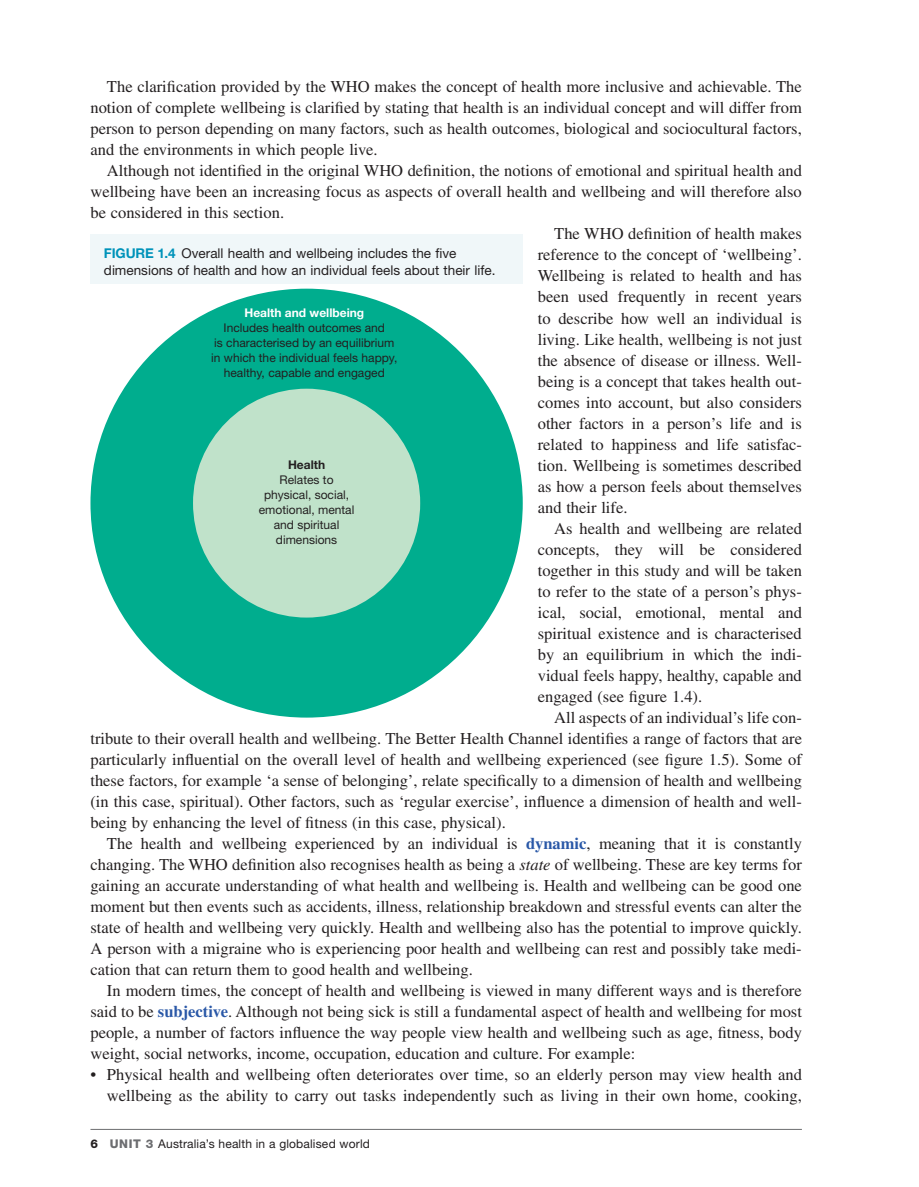
<style>
.page{position:relative;width:919px;height:1187px;background:#fff}
.page>*{position:absolute;margin:0;border:0;box-sizing:border-box;transform-origin:0 0}
.t1{font:16.5px/21px "Times LT Std";color:#231f20;text-align:justify}
.t2{font:13.5px/17.2px "Helvetica Neue LT Std";color:#231f20}
.t3{font:12px/15px "Helvetica Neue LT Std";color:#231f20;text-align:center}
.t4{font:700 12px "Helvetica Neue LT Std";color:#fff}
.t5{font:700 12px "Helvetica Neue LT Std";color:#231f20}
.s1{font-weight:700;color:#2a58a7}
.s2{font-style:italic}
.s3{font-weight:700;color:#0093ba}
.s4{font-weight:800}
.s5{font-weight:800;color:#6c6d70}
</style>
<div class="page">
<hr style="left:90px;top:1128px;width:711px;height:1px;background:#6c6d70">
<div style="left:90px;top:288px;width:432px;height:429px;background:#00ad8e;border-radius:50%"></div>
<div style="left:193px;top:388px;width:227px;height:229px;background:#c0e2ca;border-radius:50%"></div>
<div style="left:90px;top:235px;width:432px;height:49px;background:#f0f7f9"></div>
<p class="t1" style="left:90px;top:76px;width:712px;text-indent:16px">The clarification provided by the WHO makes the concept of health more inclusive and achievable. The notion of complete wellbeing is clarified by stating that health is an individual concept and will differ from person to person depending on many factors, such as health outcomes, biological and sociocultural factors, and the environments in which people live.</p>
<p class="t1" style="left:107px;top:160px;width:696px">Although not identified in the original WHO definition, the notions of emotional and spiritual health and</p>
<p class="t1" style="left:90px;top:181px;width:712px">wellbeing have been an increasing focus as aspects of overall health and wellbeing and will therefore also</p>
<p class="t1" style="left:90px;top:202px;width:195px">be considered in this section.</p>
<p class="t1" style="left:554px;top:223px;width:249px">The WHO definition of health makes</p>
<p class="t1" style="left:537px;top:244px;width:266px">reference to the concept of ‘wellbeing’.</p>
<p class="t1" style="left:537px;top:265px;width:265px">Wellbeing is related to health and has</p>
<p class="t1" style="left:537px;top:286px;width:266px">been used frequently in recent years</p>
<p class="t1" style="left:537px;top:307px;width:265px">to describe how well an individual is</p>
<p class="t1" style="left:537px;top:328px;width:266px">living. Like health, wellbeing is not just</p>
<p class="t1" style="left:537px;top:349px;width:266px">the absence of disease or illness. Well-</p>
<p class="t1" style="left:537px;top:370px;width:266px">being is a concept that takes health out-</p>
<p class="t1" style="left:537px;top:391px;width:266px">comes into account, but also considers</p>
<p class="t1" style="left:537px;top:412px;width:265px">other factors in a person’s life and is</p>
<p class="t1" style="left:537px;top:433px;width:266px">related to happiness and life satisfac-</p>
<p class="t1" style="left:537px;top:454px;width:265px">tion. Wellbeing is sometimes described</p>
<p class="t1" style="left:537px;top:475px;width:265px">as how a person feels about themselves</p>
<p class="t1" style="left:537px;top:496px;width:91px">and their life.</p>
<p class="t1" style="left:554px;top:517px;width:249px">As health and wellbeing are related</p>
<p class="t1" style="left:537px;top:538px;width:265px">concepts, they will be considered</p>
<p class="t1" style="left:537px;top:559px;width:265px">together in this study and will be taken</p>
<p class="t1" style="left:537px;top:580px;width:265px">to refer to the state of a person’s phys-</p>
<p class="t1" style="left:537px;top:601px;width:266px">ical, social, emotional, mental and</p>
<p class="t1" style="left:537px;top:622px;width:265px">spiritual existence and is characterised</p>
<p class="t1" style="left:537px;top:643px;width:265px">by an equilibrium in which the indi-</p>
<p class="t1" style="left:537px;top:664px;width:265px">vidual feels happy, healthy, capable and</p>
<p class="t1" style="left:537px;top:685px;width:166px">engaged (see figure 1.4).</p>
<p class="t1" style="left:554px;top:706px;width:249px">All aspects of an individual’s life con-</p>
<p class="t1" style="left:90px;top:727px;width:713px">tribute to their overall health and wellbeing. The Better Health Channel identifies a range of factors that are</p>
<p class="t1" style="left:90px;top:748px;width:713px">particularly influential on the overall level of health and wellbeing experienced (see figure 1.5). Some of</p>
<p class="t1" style="left:90px;top:769px;width:713px">these factors, for example ‘a sense of belonging’, relate specifically to a dimension of health and wellbeing</p>
<p class="t1" style="left:90px;top:790px;width:713px">(in this case, spiritual). Other factors, such as ‘regular exercise’, influence a dimension of health and well-</p>
<p class="t1" style="left:90px;top:811px;width:417px">being by enhancing the level of fitness (in this case, physical).</p>
<p class="t1" style="left:107px;top:832px;width:696px">The health and wellbeing experienced by an individual is <span class="s1">dynamic</span>, meaning that it is constantly</p>
<p class="t1" style="left:90px;top:853px;width:712px">changing. The WHO definition also recognises health as being a <span class="s2">state</span> of wellbeing. These are key terms for</p>
<p class="t1" style="left:90px;top:874px;width:713px">gaining an accurate understanding of what health and wellbeing is. Health and wellbeing can be good one</p>
<p class="t1" style="left:90px;top:895px;width:712px">moment but then events such as accidents, illness, relationship breakdown and stressful events can alter the</p>
<p class="t1" style="left:90px;top:916px;width:712px">state of health and wellbeing very quickly. Health and wellbeing also has the potential to improve quickly.</p>
<p class="t1" style="left:90px;top:937px;width:712px">A person with a migraine who is experiencing poor health and wellbeing can rest and possibly take medi-</p>
<p class="t1" style="left:90px;top:958px;width:384px">cation that can return them to good health and wellbeing.</p>
<p class="t1" style="left:107px;top:979px;width:696px">In modern times, the concept of health and wellbeing is viewed in many different ways and is therefore</p>
<p class="t1" style="left:90px;top:1000px;width:713px">said to be <span class="s1">subjective</span>. Although not being sick is still a fundamental aspect of health and wellbeing for most</p>
<p class="t1" style="left:90px;top:1021px;width:713px">people, a number of factors influence the way people view health and wellbeing such as age, fitness, body</p>
<p class="t1" style="left:90px;top:1042px;width:546px">weight, social networks, income, occupation, education and culture. For example:</p>
<p class="t1" style="left:90px;top:1063px;width:713px;text-align:right">• Physical health and wellbeing often deteriorates over time, so an elderly person may view health and wellbeing as the ability to carry out tasks independently such as living in their own home, cooking,</p>
<p class="t2" style="left:104px;top:244px;width:393px"><span class="s3">FIGURE 1.4</span> Overall health and wellbeing includes the five dimensions of health and how an individual feels about their life.</p>
<p class="t4" style="left:244px;top:305px;width:121px">Health and wellbeing</p>
<p class="t3" style="left:211px;top:320px;width:188px">Includes health outcomes and<br>is characterised by an equilibrium in which the individual feels happy, healthy, capable and engaged</p>
<p class="t5" style="left:288px;top:457px;width:39px">Health</p>
<p class="t3" style="left:259px;top:472px;width:97px">Relates to physical, social, emotional, mental and spiritual dimensions</p>
<p class="t3" style="left:90px;top:1135px;width:281px"><span class="s4">6</span> <span class="s5">UNIT 3</span> Australia’s health in a globalised world</p>
</div>
